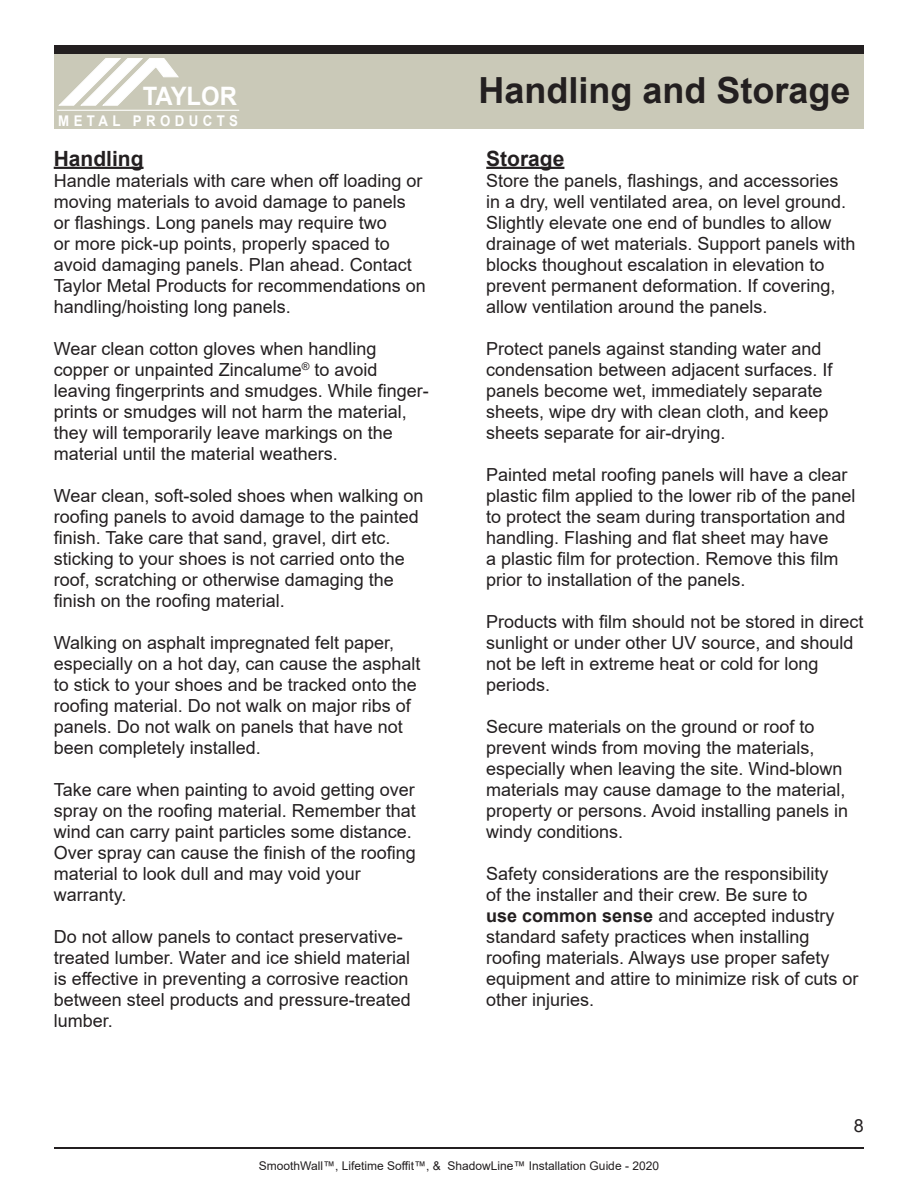
<style>
.page{position:relative;width:918px;height:1188px;background:#fff}
.page>*{position:absolute;margin:0;border:0;box-sizing:border-box;transform-origin:0 0}
.t1{font:700 36px "Arial";color:#231f20}
.t2{font:700 25.35px "Arial";color:#fff;scale:.94 1}
.t3{font:700 21px "Arial";color:#231f20}
.t4{font:18px/21px "Arial";color:#231f20}
.t5{font:700 14.7px "Arial";letter-spacing:.33em;color:#fff;scale:.9 1}
.t6{font:12px "Arial";color:#231f20}
.s1{font-weight:700}
</style>
<div class="page">
<div style="left:54px;top:54px;width:810px;height:74px;background:#cac9b8"></div>
<div style="left:54px;top:46px;width:810px;height:8px;background:#231f20"></div>
<svg style="left:59px;top:58px;width:119px;height:47px"></svg>
<hr style="left:57px;top:110px;width:182px;height:1px;background:#fff">
<hr style="left:486px;top:167px;width:78px;height:2px;background:#231f20">
<hr style="left:54px;top:1147px;width:810px;height:1px;background:#231f20">
<hr style="left:54px;top:167px;width:90px;height:2px;background:#231f20">
<h2 class="t2" style="left:143px;top:79px;width:102px">TAYLOR</h2>
<p class="t5" style="left:58px;top:111px;width:201px">METAL PRODUCTS</p>
<p class="t3" style="left:54px;top:143px;width:91px">Handling</p>
<p class="t4" style="left:54px;top:170px;width:374px">Handle materials with care when off loading or moving materials to avoid damage to panels or flashings. Long panels may require two<br>or more pick-up points, properly spaced to avoid damaging panels. Plan ahead. Contact Taylor Metal Products for recommendations on handling/hoisting long panels.</p>
<p class="t4" style="left:54px;top:338px;width:377px">Wear clean cotton gloves when handling copper or unpainted Zincalume<sup>®</sup> to avoid leaving fingerprints and smudges. While finger&shy;prints or smudges will not harm the material, they will temporarily leave markings on the material until the material weathers.</p>
<p class="t4" style="left:54px;top:485px;width:371px">Wear clean, soft-soled shoes when walking on roofing panels to avoid damage to the painted finish. Take care that sand, gravel, dirt etc. sticking to your shoes is not carried onto the roof, scratching or otherwise damaging the finish on the roofing material.</p>
<p class="t4" style="left:54px;top:632px;width:368px">Walking on asphalt impregnated felt paper, especially on a hot day, can cause the asphalt to stick to your shoes and be tracked onto the roofing material. Do not walk on major ribs of panels. Do not walk on panels that have not been completely installed.</p>
<p class="t4" style="left:54px;top:779px;width:364px">Take care when painting to avoid getting over spray on the roofing material. Remember that wind can carry paint particles some distance.<br>Over spray can cause the finish of the roofing material to look dull and may void your warranty.</p>
<p class="t4" style="left:54px;top:926px;width:359px">Do not allow panels to contact preservative&shy;treated lumber. Water and ice shield material is effective in preventing a corrosive reaction between steel products and pressure-treated lumber.</p>
<p class="t1" style="left:478px;top:65px;width:374px">Handling and Storage</p>
<p class="t3" style="left:486px;top:143px;width:80px">Storage</p>
<p class="t4" style="left:486px;top:170px;width:371px">Store the panels, flashings, and accessories in a dry, well ventilated area, on level ground.<br>Slightly elevate one end of bundles to allow drainage of wet materials. Support panels with blocks thoughout escalation in elevation to prevent permanent deformation. If covering, allow ventilation around the panels.</p>
<p class="t4" style="left:486px;top:338px;width:348px">Protect panels against standing water and condensation between adjacent surfaces. If panels become wet, immediately separate sheets, wipe dry with clean cloth, and keep sheets separate for air-drying.</p>
<p class="t4" style="left:486px;top:464px;width:371px">Painted metal roofing panels will have a clear plastic film applied to the lower rib of the panel to protect the seam during transportation and handling. Flashing and flat sheet may have<br>a plastic film for protection. Remove this film prior to installation of the panels.</p>
<p class="t4" style="left:486px;top:611px;width:379px">Products with film should not be stored in direct sunlight or under other UV source, and should not be left in extreme heat or cold for long periods.</p>
<p class="t4" style="left:486px;top:716px;width:363px">Secure materials on the ground or roof to prevent winds from moving the materials, especially when leaving the site. Wind-blown materials may cause damage to the material, property or persons. Avoid installing panels in windy conditions.</p>
<p class="t4" style="left:486px;top:863px;width:374px">Safety considerations are the responsibility<br>of the installer and their crew. Be sure to<br><span class="s1">use common sense</span> and accepted industry standard safety practices when installing roofing materials. Always use proper safety equipment and attire to minimize risk of cuts or other injuries.</p>
<p class="t4" style="left:854px;top:1115px;width:12px">8</p>
<p class="t6" style="left:259px;top:1158px;width:402px">SmoothWall™, Lifetime Soffit™, &amp; ShadowLine™ Installation Guide - 2020</p>
</div>
